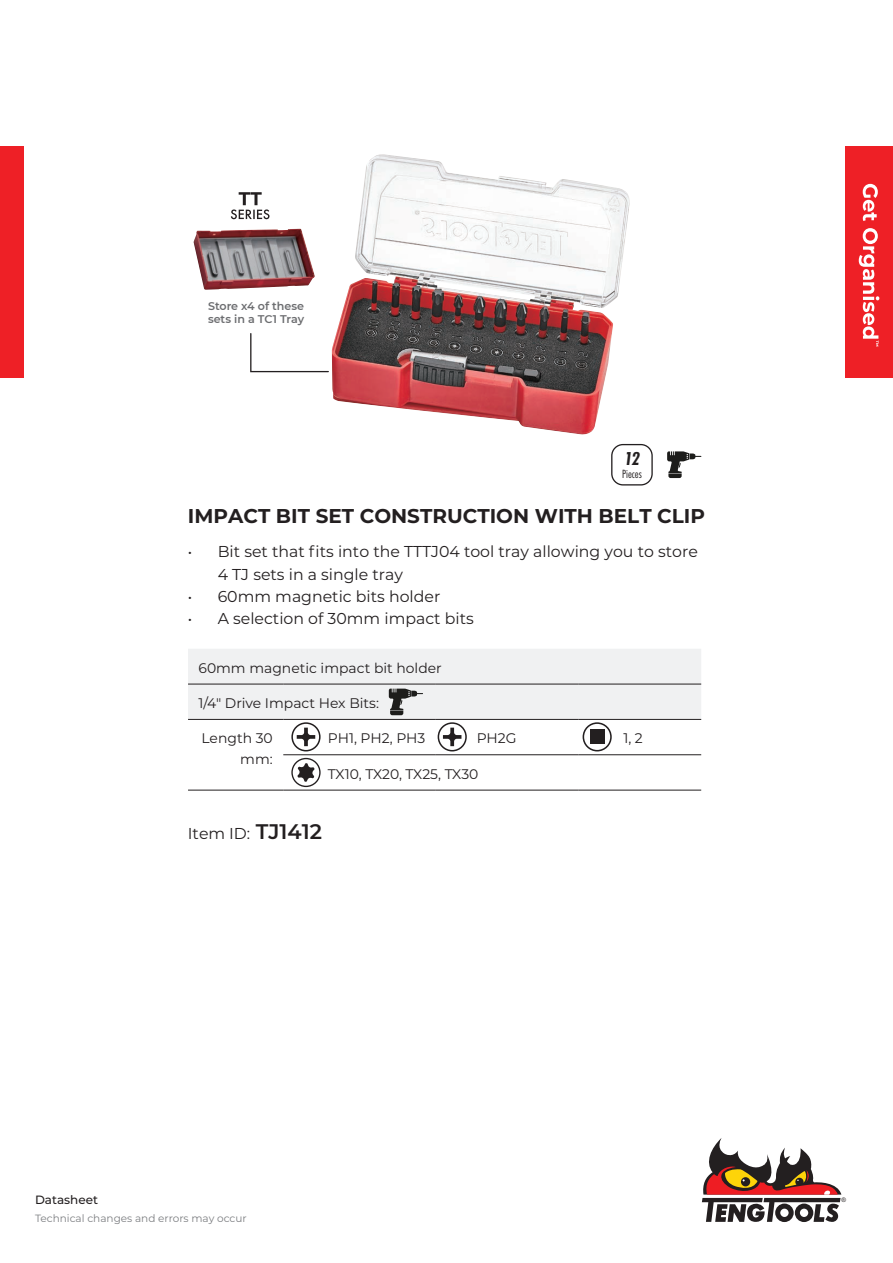
<style>
.page{position:relative;width:893px;height:1263px;background:#fff}
.page>*{position:absolute;margin:0;border:0;box-sizing:border-box;transform-origin:0 0}
.t1{font:700 19.95px "Montserrat";color:#231f20}
.t2{font:italic 700 19.35px "Futura PT Cond";color:#231f20}
.Heading{font:15.75px/22.4px "Montserrat";color:#231f20}
.t3{font:13.95px/21px "Montserrat";color:#231f20;text-align:right}
.t4{font:12.3px "Futura PT Cond";color:#231f20}
.t5{font:500 12px "Montserrat";color:#231f20}
.t6{font:600 11.1px/13.4px "Montserrat";color:#6c6d70}
.t7{font:10.5px "Montserrat";color:#7c7e81}
.t8{font:6.15px "Arial";color:#231f20}
.s1{font-size:15px}
.s2{font-weight:600;font-size:21px}
</style>
<div class="page">
<div style="left:845px;top:147px;width:48px;height:231px;background:#ee2026"></div>
<svg style="left:863px;top:184px;width:15px;height:37px"></svg>
<svg style="left:859px;top:228px;width:20px;height:118px"></svg>
<div style="left:0;top:147px;width:24px;height:231px;background:#ee2026"></div>
<svg style="left:702px;top:1138px;width:139px;height:84px"></svg>
<div style="left:611px;top:444px;width:42px;height:41px;border:1px solid #231f20;border-radius:11px"></div>
<svg style="left:667px;top:451px;width:34px;height:27px"></svg>
<img style="left:197px;top:229px;width:103px;height:3px">
<svg style="left:250px;top:333px;width:79px;height:40px"></svg>
<svg style="left:231px;top:192px;width:38px;height:27px"></svg>
<hr style="left:283px;top:719px;width:153px;height:1px;background:#231f20">
<hr style="left:436px;top:719px;width:143px;height:1px;background:#231f20">
<hr style="left:283px;top:754px;width:153px;height:1px;background:#231f20">
<hr style="left:436px;top:754px;width:143px;height:1px;background:#231f20">
<hr style="left:579px;top:754px;width:122px;height:1px;background:#231f20">
<hr style="left:188px;top:790px;width:95px;height:1px;background:#231f20">
<hr style="left:283px;top:790px;width:153px;height:1px;background:#231f20">
<hr style="left:436px;top:790px;width:143px;height:1px;background:#231f20">
<hr style="left:579px;top:790px;width:122px;height:1px;background:#231f20">
<hr style="left:188px;top:719px;width:95px;height:1px;background:#231f20">
<hr style="left:579px;top:719px;width:122px;height:1px;background:#231f20">
<div style="left:291px;top:722px;width:30px;height:29px;border:2px solid #231f20;border-radius:50%"></div>
<svg style="left:297px;top:728px;width:18px;height:18px"></svg>
<div style="left:291px;top:758px;width:30px;height:29px;border:1px solid #231f20;border-radius:50%"></div>
<svg style="left:297px;top:763px;width:18px;height:19px"></svg>
<div style="left:438px;top:722px;width:29px;height:29px;border:2px solid #231f20;border-radius:50%"></div>
<svg style="left:443px;top:728px;width:18px;height:18px"></svg>
<div style="left:583px;top:722px;width:29px;height:29px;border:2px solid #231f20;border-radius:50%"></div>
<div style="left:590px;top:730px;width:14px;height:14px;background:#231f20"></div>
<div style="left:188px;top:649px;width:513px;height:70px;background:#f0f1f2"></div>
<img style="left:332px;top:154px;width:298px;height:281px">
<p class="t6" style="left:208px;top:298px;width:98px">Store x4 of these sets in a TC1 Tray</p>
<p class="t2" style="left:624px;top:447px;width:17px">12</p>
<p class="t4" style="left:622px;top:467px;width:21px">Pieces</p>
<p class="t1" style="left:188px;top:502px;width:519px">IMPACT BIT SET CONSTRUCTION WITH BELT CLIP</p>
<p class="Heading" style="left:218px;top:540px;width:482px;text-indent:-30px"><span class="s1">•</span> Bit set that fits into the TTTJ04 tool tray allowing you to store<br>4 TJ sets in a single tray</p>
<p class="Heading" style="left:188px;top:584px;width:254px"><span class="s1">•</span> 60mm magnetic bits holder</p>
<p class="Heading" style="left:188px;top:607px;width:287px"><span class="s1">•</span> A selection of 30mm impact bits</p>
<p class="t3" style="left:199px;top:657px;width:245px">60mm magnetic impact bit holder</p>
<p class="t3" style="left:199px;top:692px;width:182px">1/4" Drive Impact Hex Bits:</p>
<p class="t3" style="left:202px;top:727px;width:73px">Length 30 mm:</p>
<p class="t3" style="left:328px;top:727px;width:99px">PH1, PH2, PH3</p>
<p class="t3" style="left:477px;top:727px;width:41px">PH2G</p>
<p class="t3" style="left:623px;top:727px;width:21px">1, 2</p>
<p class="t3" style="left:328px;top:763px;width:152px">TX10, TX20, TX25, TX30</p>
<p class="Heading" style="left:188px;top:822px;width:136px">Item ID: <span class="s2">TJ1412</span></p>
<p class="t5" style="left:35px;top:1191px;width:65px">Datasheet</p>
<p class="t8" style="left:842px;top:1196px;width:6px">®</p>
<p class="t7" style="left:35px;top:1211px;width:213px">Technical changes and errors may occur</p>
</div>
